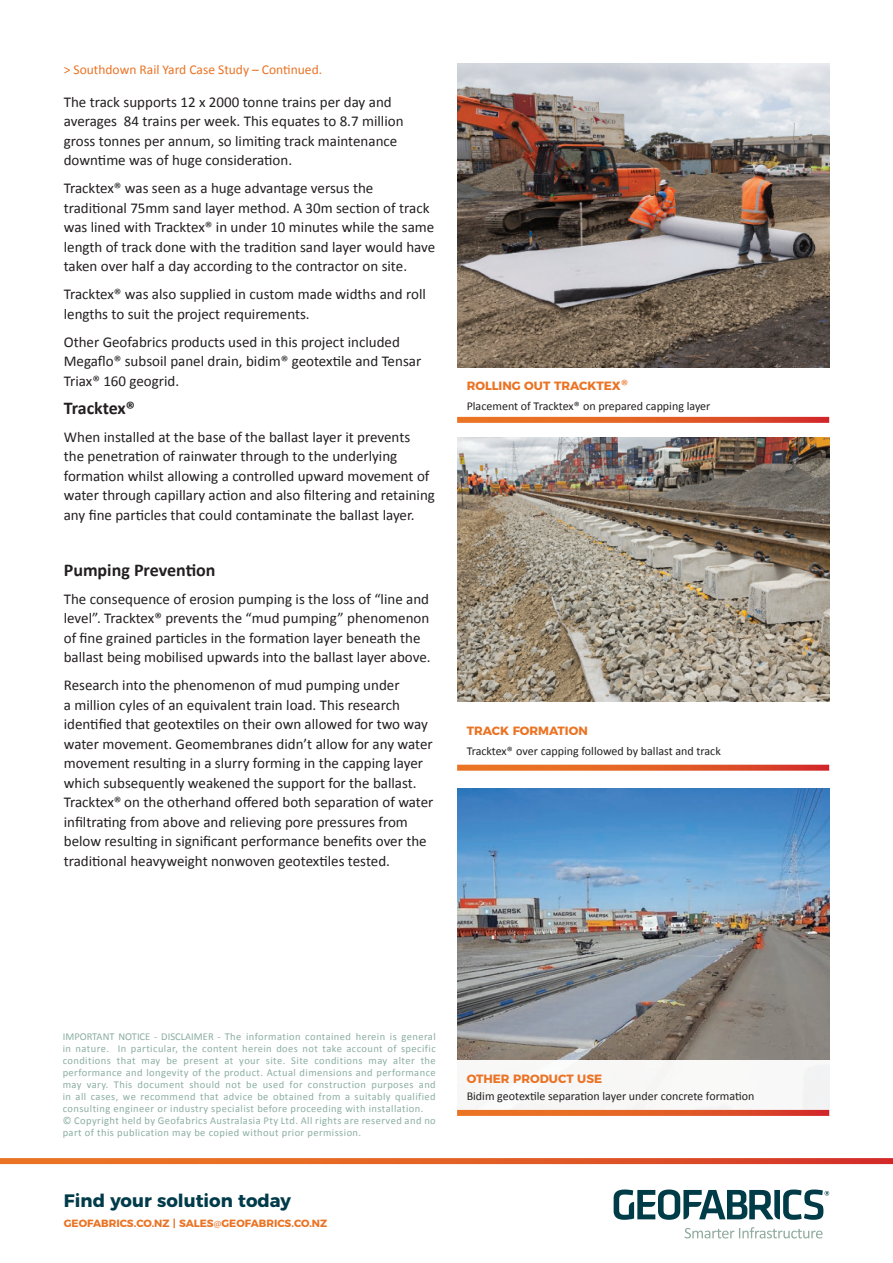
<style>
.page{position:relative;width:893px;height:1263px;background:#fff}
.page>*{position:absolute;margin:0;border:0;box-sizing:border-box;transform-origin:0 0}
.t1{font:700 18px "Calibri";color:#231f20}
.t2{font:700 18px "Montserrat";color:#013b4a}
.t3{font:15px/19.5px "Calibri";color:#231f20}
.t4{font:13.5px "Calibri";color:#eb7324}
.t5{font:12px "Calibri";color:#231f20}
.t6{font:700 12px "Montserrat";color:#eb7324}
.t7{font:10.5px/12px "Calibri";letter-spacing:.04em;color:#8baea1}
.t8{font:700 10.5px "Montserrat";color:#eb7324}
.s1{font-family:"Calibri";font-weight:400;font-size:15px}
.s2{font-family:"Myriad Pro";font-weight:400}
</style>
<div class="page">
<svg style="left:0;top:1158px;width:893px;height:6px;background:#e25e29"></svg>
<img style="left:457px;top:788px;width:372px;height:272px">
<div style="left:457px;top:1060px;width:372px;height:56px;background:#f8f8f7"></div>
<svg style="left:457px;top:1110px;width:372px;height:6px;background:#e15d29"></svg>
<svg style="left:457px;top:765px;width:372px;height:6px;background:#e36331"></svg>
<svg style="left:457px;top:417px;width:372px;height:6px;background:#e25e2a"></svg>
<svg style="left:614px;top:1189px;width:215px;height:31px"></svg>
<svg style="left:685px;top:1227px;width:137px;height:11px"></svg>
<img style="left:457px;top:437px;width:372px;height:265px">
<img style="left:457px;top:64px;width:372px;height:303px">
<p class="t4" style="left:64px;top:61px;width:260px">&gt; Southdown Rail Yard Case Study – Continued.</p>
<p class="t3" style="left:64px;top:92px;width:341px">The track supports 12 x 2000 tonne trains per day and averages 84 trains per week. This equates to 8.7 million gross tonnes per annum, so limiting track maintenance downtime was of huge consideration.</p>
<p class="t3" style="left:64px;top:178px;width:373px">Tracktex® was seen as a huge advantage versus the traditional 75mm sand layer method. A 30m section of track was lined with Tracktex® in under 10 minutes while the same length of track done with the tradition sand layer would have taken over half a day according to the contractor on site.</p>
<p class="t3" style="left:64px;top:284px;width:364px">Tracktex® was also supplied in custom made widths and roll lengths to suit the project requirements.</p>
<p class="t3" style="left:64px;top:332px;width:359px">Other Geofabrics products used in this project included<br>Megaflo® subsoil panel drain, bidim® geotextile and Tensar<br>Triax® 160 geogrid.</p>
<p class="t1" style="left:64px;top:396px;width:73px">Tracktex®</p>
<p class="t3" style="left:64px;top:427px;width:373px">When installed at the base of the ballast layer it prevents<br>the penetration of rainwater through to the underlying formation whilst allowing a controlled upward movement of water through capillary action and also filtering and retaining any fine particles that could contaminate the ballast layer.</p>
<p class="t1" style="left:64px;top:558px;width:153px">Pumping Prevention</p>
<p class="t3" style="left:64px;top:589px;width:368px">The consequence of erosion pumping is the loss of “line and level”. Tracktex® prevents the “mud pumping” phenomenon of fine grained particles in the formation layer beneath the ballast being mobilised upwards into the ballast layer above.</p>
<p class="t3" style="left:64px;top:676px;width:371px">Research into the phenomenon of mud pumping under<br>a million cyles of an equivalent train load. This research identified that geotextiles on their own allowed for two way water movement. Geomembranes didn’t allow for any water movement resulting in a slurry forming in the capping layer which subsequently weakened the support for the ballast.<br>Tracktex® on the otherhand offered both separation of water infiltrating from above and relieving pore pressures from below resulting in significant performance benefits over the traditional heavyweight nonwoven geotextiles tested.</p>
<p class="t6" style="left:467px;top:376px;width:163px">ROLLING OUT TRACKTEX<span class="s1">®</span></p>
<p class="t5" style="left:467px;top:398px;width:245px">Placement of Tracktex® on prepared capping layer</p>
<p class="t6" style="left:467px;top:721px;width:123px">TRACK FORMATION</p>
<p class="t5" style="left:467px;top:743px;width:256px">Tracktex® over capping followed by ballast and track</p>
<p class="t7" style="left:63px;top:1030px;width:375px">IMPORTANT NOTICE - DISCLAIMER - The information contained herein is general in nature. In particular, the content herein does not take account of specific conditions that may be present at your site. Site conditions may alter the performance and longevity of the product. Actual dimensions and performance may vary. This document should not be used for construction purposes and in all cases, we recommend that advice be obtained from a suitably qualified consulting engineer or industry specialist before proceeding with installation.<br>© Copyright held by Geofabrics Australasia Pty Ltd. All rights are reserved and no part of this publication may be copied without prior permission.</p>
<p class="t2" style="left:64px;top:1186px;width:229px">Find your solution today</p>
<p class="t8" style="left:64px;top:1214px;width:265px">GEOFABRICS.CO.NZ | SALES<span class="s2">@</span>GEOFABRICS.CO.NZ</p>
<p class="t6" style="left:467px;top:1069px;width:137px">OTHER PRODUCT USE</p>
<p class="t5" style="left:467px;top:1088px;width:289px">Bidim geotextile separation layer under concrete formation</p>
</div>
